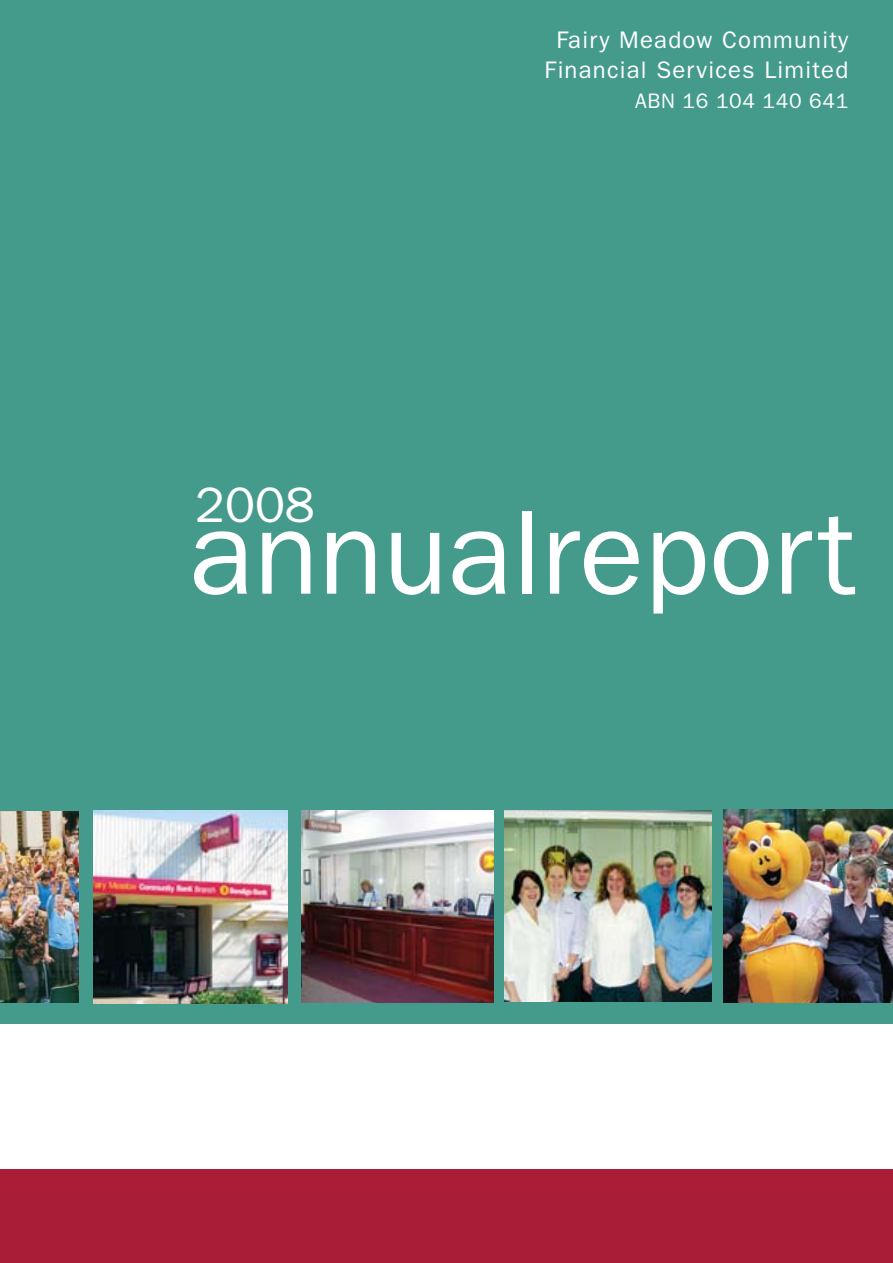
<style>
.page{position:relative;width:893px;height:1263px;background:#fff}
.page>*{position:absolute;margin:0;border:0;box-sizing:border-box;transform-origin:0 0}
.t1{font:119.7px "Franklin Gothic";color:#fff}
.t2{font:49.8px "Franklin Gothic";color:#fff}
.t3{font:24px/30px "Franklin Gothic";letter-spacing:.05em;color:#fff;text-align:center}
.t4{font:21px "Franklin Gothic";letter-spacing:.03em;color:#fff}
</style>
<div class="page">
<div style="left:0;top:0;width:893px;height:1023px;background:#459b8b"></div>
<img style="left:505px;top:811px;width:206px;height:190px">
<img style="left:301px;top:811px;width:192px;height:192px">
<img style="left:724px;top:809px;width:169px;height:193px">
<img style="left:0;top:811px;width:79px;height:191px">
<img style="left:94px;top:811px;width:194px;height:192px">
<div style="left:0;top:1169px;width:893px;height:94px;background:#a91d36"></div>
<p class="t3" style="left:544px;top:25px;width:305px">Fairy Meadow Community<br>Financial Services Limited</p>
<p class="t4" style="left:635px;top:89px;width:215px">ABN 16 104 140 641</p>
<h2 class="t2" style="left:195px;top:477px;width:121px">2008</h2>
<h1 class="t1" style="left:189px;top:484px;width:668px">annualreport</h1>
</div>
